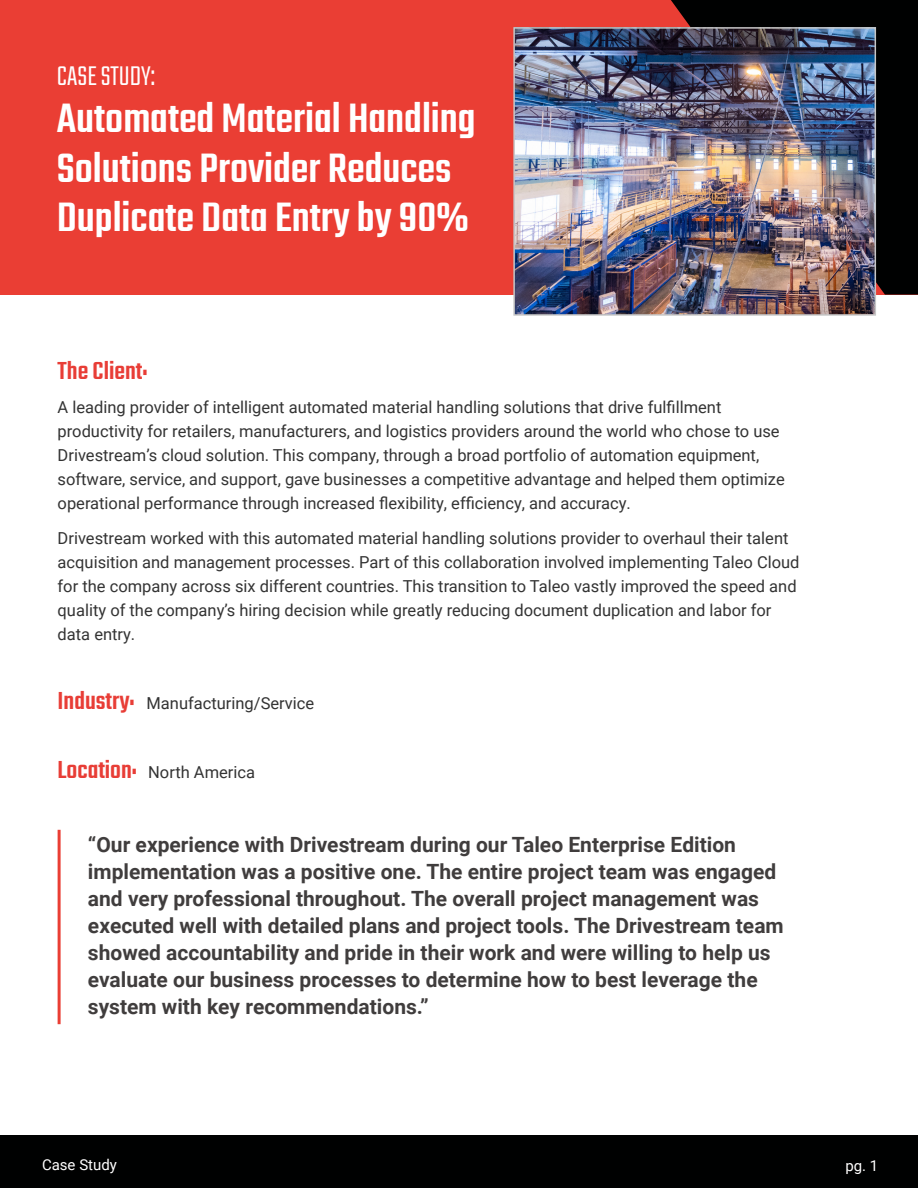
<style>
.page{position:relative;width:918px;height:1188px;background:#fff}
.page>*{position:absolute;margin:0;border:0;box-sizing:border-box;transform-origin:0 0}
.t1{font:500 45px/49.5px "Teko";color:#fff}
.t2{font:300 30px "Teko";color:#fff}
.t3{font:500 27px "Teko";color:#e83d36}
.t4{font:700 21px/27px "Roboto";color:#403d3d}
.t5{font:16.5px/24px "Roboto";color:#333}
.t6{font:15px "Roboto";color:#fff}
.s1{font-family:"Teko";font-weight:500;font-size:27px;color:#e83d36}
</style>
<div class="page">
<div style="left:0;top:1136px;width:918px;height:52px;background:#000101"></div>
<div style="left:0;top:0;width:917px;height:295px;background:#ea3e34"></div>
<div style="left:671px;top:0;width:247px;height:295px;background:#000101"></div>
<img style="left:516px;top:30px;width:357px;height:283px">
<div style="left:513px;top:27px;width:363px;height:289px;border:2px solid #c6c6c6"></div>
<hr style="left:58px;top:830px;width:3px;height:194px;background:#ea3e34">
<h2 class="t2" style="left:57px;top:59px;width:100px">CASE STUDY:</h2>
<h1 class="t1" style="left:57px;top:97px;width:420px">Automated Material Handling<br>Solutions Provider Reduces<br>Duplicate Data Entry by 90%</h1>
<h3 class="t3" style="left:58px;top:355px;width:91px">The Client:</h3>
<p class="t5" style="left:58px;top:395px;width:729px">A leading provider of intelligent automated material handling solutions that drive fulfillment productivity for retailers, manufacturers, and logistics providers around the world who chose to use Drivestream’s cloud solution. This company, through a broad portfolio of automation equipment, software, service, and support, gave businesses a competitive advantage and helped them optimize operational performance through increased flexibility, efficiency, and accuracy.</p>
<p class="t5" style="left:58px;top:525px;width:744px">Drivestream worked with this automated material handling solutions provider to overhaul their talent acquisition and management processes. Part of this collaboration involved implementing Taleo Cloud for the company across six different countries. This transition to Taleo vastly improved the speed and quality of the company’s hiring decision while greatly reducing document duplication and labor for data entry.</p>
<p class="t5" style="left:58px;top:690px;width:258px"><span class="s1">Industry:</span> Manufacturing/Service</p>
<p class="t5" style="left:58px;top:759px;width:199px"><span class="s1">Location:</span> North America</p>
<p class="t4" style="left:88px;top:830px;width:697px">“Our experience with Drivestream during our Taleo Enterprise Edition implementation was a positive one. The entire project team was engaged and very professional throughout. The overall project management was executed well with detailed plans and project tools. The Drivestream team showed accountability and pride in their work and were willing to help us evaluate our business processes to determine how to best leverage the system with key recommendations.”</p>
<p class="t6" style="left:42px;top:1154px;width:76px">Case Study</p>
<p class="t6" style="left:845px;top:1156px;width:34px">pg. 1</p>
</div>
